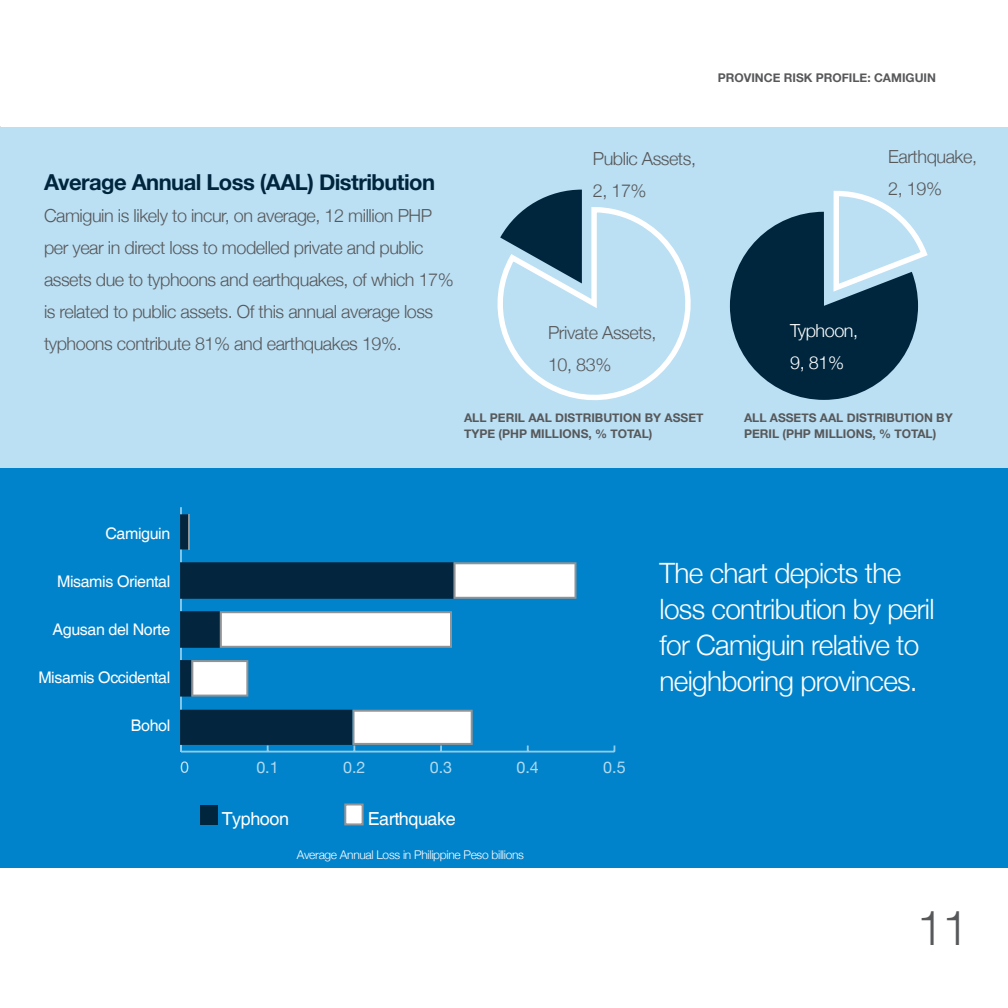
<style>
.page{position:relative;width:1008px;height:1008px;background:#fff}
.page>*{position:absolute;margin:0;border:0;box-sizing:border-box;transform-origin:0 0}
.t1{font:300 48px "Helvetica Neue";color:#57585a}
.t2{font:300 28px/36px "Helvetica Neue";letter-spacing:-.025em;color:#fff}
.t3{font:700 22px "Helvetica Neue";letter-spacing:-.025em;color:#00263e}
.t4{font:300 18px/32px "Helvetica Neue";letter-spacing:-.025em;color:#57585a}
.t5{font:18px "Helvetica";letter-spacing:-.025em;color:#fff}
.t6{font:300 18px/32px "Helvetica Neue";letter-spacing:-.025em;color:#fff}
.t7{font:16.2px "Helvetica Neue";color:#b2daf0}
.t8{font:16px "Helvetica";letter-spacing:-.025em;color:#fff}
.t9{font:700 12px/16px "Helvetica Neue";color:#57585a}
.t10{font:300 12px "Helvetica Neue";letter-spacing:-.025em;color:#fff}
</style>
<div class="page">
<div style="left:0;top:127px;width:1008px;height:732px;background:#bbdff3"></div>
<div style="left:0;top:468px;width:1008px;height:400px;background:#0083cb"></div>
<div style="left:200px;top:806px;width:18px;height:19px;background:#00263e"></div>
<div style="left:344px;top:804px;width:20px;height:21px;background:#fff;border:2px solid #939598"></div>
<svg style="left:532px;top:190px;width:50px;height:14px"></svg>
<svg style="left:497px;top:204px;width:194px;height:197px"></svg>
<svg style="left:730px;top:190px;width:198px;height:210px"></svg>
<hr style="left:180px;top:507px;width:2px;height:245px;background:#8dcceb">
<hr style="left:181px;top:751px;width:433px;height:2px;background:#8dcceb">
<svg style="left:181px;top:761px;width:7px;height:12px"></svg>
<svg style="left:180px;top:514px;width:8px;height:35px"></svg>
<hr style="left:188px;top:514px;width:2px;height:35px;background:#919496">
<svg style="left:180px;top:562px;width:396px;height:37px;background:#4b6476"></svg>
<svg style="left:180px;top:611px;width:272px;height:37px;background:#cbd2d7"></svg>
<svg style="left:180px;top:660px;width:68px;height:37px;background:#c2cbd0"></svg>
<svg style="left:180px;top:710px;width:293px;height:41px;background:#567a91"></svg>
<p class="t9" style="left:718px;top:70px;width:220px">PROVINCE RISK PROFILE: CAMIGUIN</p>
<p class="t3" style="left:44px;top:165px;width:393px">Average Annual Loss (AAL) Distribution</p>
<p class="t4" style="left:44px;top:198px;width:411px">Camiguin is likely to incur, on average, 12 million PHP per year in direct loss to modelled private and public assets due to typhoons and earthquakes, of which 17% is related to public assets. Of this annual average loss typhoons contribute 81% and earthquakes 19%.</p>
<p class="t4" style="left:593px;top:141px;width:105px">Public Assets,<br>2, 17%</p>
<p class="t4" style="left:548px;top:315px;width:110px">Private Assets,<br>10, 83%</p>
<p class="t9" style="left:464px;top:410px;width:241px">ALL PERIL AAL DISTRIBUTION BY ASSET<br>TYPE (PHP MILLIONS, % TOTAL)</p>
<p class="t4" style="left:888px;top:139px;width:90px">Earthquake,<br>2, 19%</p>
<p class="t6" style="left:790px;top:313px;width:69px">Typhoon,<br>9, 81%</p>
<p class="t9" style="left:744px;top:410px;width:210px">ALL ASSETS AAL DISTRIBUTION BY<br>PERIL (PHP MILLIONS, % TOTAL)</p>
<p class="t8" style="left:106px;top:524px;width:66px">Camiguin</p>
<p class="t8" style="left:57px;top:572px;width:115px">Misamis Oriental</p>
<p class="t8" style="left:53px;top:620px;width:119px">Agusan del Norte</p>
<p class="t8" style="left:38px;top:668px;width:133px">Misamis Occidental</p>
<p class="t8" style="left:131px;top:716px;width:41px">Bohol</p>
<h2 class="t2" style="left:660px;top:553px;width:276px">The chart depicts the loss contribution by peril for Camiguin relative to neighboring provinces.</h2>
<p class="t7" style="left:256px;top:755px;width:24px">0.1</p>
<p class="t7" style="left:343px;top:755px;width:24px">0.2</p>
<p class="t7" style="left:430px;top:755px;width:24px">0.3</p>
<p class="t7" style="left:516px;top:755px;width:24px">0.4</p>
<p class="t7" style="left:603px;top:755px;width:24px">0.5</p>
<p class="t5" style="left:222px;top:809px;width:69px">Typhoon</p>
<p class="t5" style="left:368px;top:809px;width:90px">Earthquake</p>
<p class="t10" style="left:267px;top:845px;width:229px">Average Annual Loss in Philippine Peso billions</p>
<p class="t10" style="left:297px;top:845px;width:229px">Average Annual Loss in Philippine Peso billions</p>
<h1 class="t1" style="left:917px;top:889px;width:54px">11</h1>
</div>
